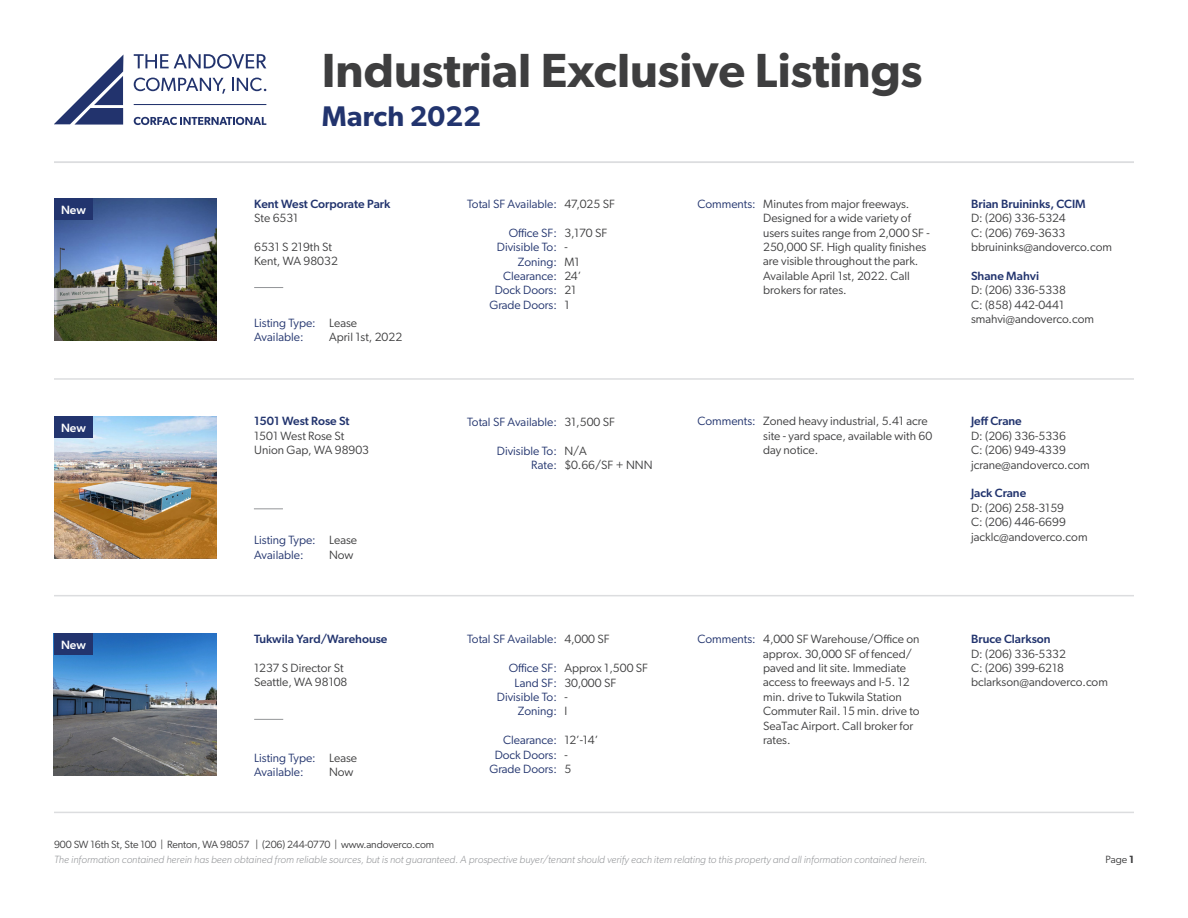
<style>
.page{position:relative;width:1188px;height:918px;background:#fff}
.page>*{position:absolute;margin:0;border:0;box-sizing:border-box;transform-origin:0 0}
.t1{font:600 48px "Gibson";color:#3e3e3f}
.t2{font:600 28.5px "Gibson";color:#22346e}
.t3{font:12px/14.4px "Gibson";color:#3e3e3f}
.t4{font:12px "Gibson";color:#22346e}
.t5{font:500 12px "Gibson";color:#22346e}
.t6{font:500 12px "Gibson";letter-spacing:-.005em;color:#fff}
.t7{font:italic 300 10.5px "Gibson";color:#939598}
.t8{font:10.5px "Gibson";letter-spacing:-.01em;color:#3e3e3f}
.s1{font-weight:600}
</style>
<div class="page">
<svg style="left:54px;top:55px;width:69px;height:70px"></svg>
<svg style="left:134px;top:54px;width:132px;height:15px"></svg>
<hr style="left:134px;top:104px;width:132px;height:1px;background:#22336d">
<svg style="left:134px;top:117px;width:132px;height:8px"></svg>
<svg style="left:134px;top:78px;width:91px;height:16px"></svg>
<svg style="left:232px;top:78px;width:34px;height:13px"></svg>
<hr style="left:54px;top:162px;width:1080px;height:1px;background:#dcdddf">
<hr style="left:54px;top:378px;width:1080px;height:2px;background:#dcdddf">
<hr style="left:54px;top:595px;width:1080px;height:1px;background:#dcdddf">
<hr style="left:54px;top:812px;width:1080px;height:1px;background:#dcdddf">
<img style="left:54px;top:198px;width:162px;height:143px">
<svg style="left:254px;top:287px;width:29px;height:1px"></svg>
<div style="left:54px;top:198px;width:39px;height:22px;background:#22346e"></div>
<img style="left:54px;top:416px;width:162px;height:143px">
<svg style="left:254px;top:508px;width:29px;height:1px"></svg>
<div style="left:54px;top:417px;width:39px;height:21px;background:#22346e"></div>
<img style="left:54px;top:634px;width:162px;height:142px">
<svg style="left:254px;top:719px;width:29px;height:1px"></svg>
<div style="left:54px;top:634px;width:39px;height:21px;background:#22346e"></div>
<p class="t6" style="left:61px;top:203px;width:26px">New</p>
<p class="t6" style="left:61px;top:421px;width:26px">New</p>
<p class="t6" style="left:61px;top:638px;width:26px">New</p>
<h1 class="t1" style="left:322px;top:42px;width:602px">Industrial Exclusive Listings</h1>
<h2 class="t2" style="left:322px;top:100px;width:161px">March 2022</h2>
<p class="t5" style="left:254px;top:196px;width:138px">Kent West Corporate Park</p>
<p class="t3" style="left:254px;top:211px;width:46px">Ste 6531</p>
<p class="t3" style="left:254px;top:239px;width:79px">6531 S 219th St</p>
<p class="t3" style="left:254px;top:254px;width:85px">Kent, WA 98032</p>
<p class="t4" style="left:254px;top:315px;width:63px">Listing Type:</p>
<p class="t4" style="left:254px;top:330px;width:51px">Available:</p>
<p class="t3" style="left:329px;top:315px;width:30px">Lease</p>
<p class="t3" style="left:329px;top:329px;width:75px">April 1st, 2022</p>
<p class="t5" style="left:254px;top:414px;width:97px">1501 West Rose St</p>
<p class="t3" style="left:254px;top:428px;width:92px">1501 West Rose St</p>
<p class="t3" style="left:254px;top:443px;width:117px">Union Gap, WA 98903</p>
<p class="t4" style="left:254px;top:533px;width:63px">Listing Type:</p>
<p class="t4" style="left:254px;top:547px;width:51px">Available:</p>
<p class="t3" style="left:329px;top:533px;width:30px">Lease</p>
<p class="t3" style="left:329px;top:547px;width:26px">Now</p>
<p class="t5" style="left:254px;top:632px;width:135px">Tukwila Yard/Warehouse</p>
<p class="t3" style="left:254px;top:660px;width:91px">1237 S Director St</p>
<p class="t3" style="left:254px;top:675px;width:95px">Seattle, WA 98108</p>
<p class="t4" style="left:254px;top:751px;width:63px">Listing Type:</p>
<p class="t4" style="left:254px;top:765px;width:51px">Available:</p>
<p class="t3" style="left:329px;top:750px;width:30px">Lease</p>
<p class="t3" style="left:329px;top:765px;width:26px">Now</p>
<p class="t4" style="left:467px;top:197px;width:91px">Total SF Available:</p>
<p class="t4" style="left:509px;top:225px;width:50px">Office SF:</p>
<p class="t4" style="left:497px;top:240px;width:62px">Divisible To:</p>
<p class="t4" style="left:518px;top:254px;width:41px">Zoning:</p>
<p class="t4" style="left:503px;top:269px;width:55px">Clearance:</p>
<p class="t4" style="left:495px;top:283px;width:64px">Dock Doors:</p>
<p class="t4" style="left:489px;top:297px;width:69px">Grade Doors:</p>
<p class="t3" style="left:564px;top:196px;width:52px">47,025 SF</p>
<p class="t3" style="left:564px;top:225px;width:44px">3,170 SF</p>
<p class="t3" style="left:564px;top:240px;width:5px">-</p>
<p class="t3" style="left:564px;top:254px;width:17px">M1</p>
<p class="t3" style="left:564px;top:268px;width:19px">24’</p>
<p class="t3" style="left:564px;top:283px;width:13px">21</p>
<p class="t3" style="left:564px;top:297px;width:7px">1</p>
<p class="t4" style="left:467px;top:414px;width:91px">Total SF Available:</p>
<p class="t4" style="left:497px;top:443px;width:62px">Divisible To:</p>
<p class="t4" style="left:531px;top:458px;width:27px">Rate:</p>
<p class="t3" style="left:564px;top:414px;width:52px">31,500 SF</p>
<p class="t3" style="left:564px;top:443px;width:24px">N/A</p>
<p class="t3" style="left:564px;top:457px;width:90px">$0.66/SF + NNN</p>
<p class="t4" style="left:467px;top:632px;width:91px">Total SF Available:</p>
<p class="t4" style="left:509px;top:661px;width:50px">Office SF:</p>
<p class="t4" style="left:515px;top:675px;width:44px">Land SF:</p>
<p class="t4" style="left:497px;top:690px;width:62px">Divisible To:</p>
<p class="t4" style="left:518px;top:704px;width:41px">Zoning:</p>
<p class="t4" style="left:503px;top:733px;width:55px">Clearance:</p>
<p class="t4" style="left:495px;top:747px;width:64px">Dock Doors:</p>
<p class="t4" style="left:489px;top:762px;width:69px">Grade Doors:</p>
<p class="t3" style="left:564px;top:632px;width:47px">4,000 SF</p>
<p class="t3" style="left:564px;top:661px;width:85px">Approx 1,500 SF</p>
<p class="t3" style="left:564px;top:675px;width:53px">30,000 SF</p>
<p class="t3" style="left:564px;top:690px;width:5px">-</p>
<p class="t3" style="left:564px;top:704px;width:4px">I</p>
<p class="t3" style="left:564px;top:733px;width:36px">12’-14’</p>
<p class="t3" style="left:564px;top:747px;width:5px">-</p>
<p class="t3" style="left:564px;top:762px;width:8px">5</p>
<p class="t4" style="left:698px;top:196px;width:60px">Comments:</p>
<p class="t3" style="left:763px;top:196px;width:168px">Minutes from major freeways.<br>Designed for a wide variety of users suites range from 2,000 SF -<br>250,000 SF. High quality finishes are visible throughout the park.<br>Available April 1st, 2022. Call brokers for rates.</p>
<p class="t5" style="left:971px;top:196px;width:116px">Brian Bruininks, CCIM</p>
<p class="t3" style="left:971px;top:211px;width:96px">D: (206) 336-5324</p>
<p class="t3" style="left:971px;top:225px;width:96px">C: (206) 769-3633</p>
<p class="t3" style="left:971px;top:239px;width:143px">bbruininks@andoverco.com</p>
<p class="t5" style="left:971px;top:268px;width:70px">Shane Mahvi</p>
<p class="t3" style="left:971px;top:283px;width:96px">D: (206) 336-5338</p>
<p class="t3" style="left:971px;top:297px;width:95px">C: (858) 442-0441</p>
<p class="t3" style="left:971px;top:311px;width:125px">smahvi@andoverco.com</p>
<p class="t4" style="left:698px;top:414px;width:60px">Comments:</p>
<p class="t3" style="left:763px;top:414px;width:171px">Zoned heavy industrial, 5.41 acre site - yard space, available with 60 day notice.</p>
<p class="t5" style="left:971px;top:414px;width:52px">Jeff Crane</p>
<p class="t3" style="left:971px;top:428px;width:96px">D: (206) 336-5336</p>
<p class="t3" style="left:971px;top:443px;width:96px">C: (206) 949-4339</p>
<p class="t3" style="left:971px;top:457px;width:120px">jcrane@andoverco.com</p>
<p class="t5" style="left:971px;top:486px;width:57px">Jack Crane</p>
<p class="t3" style="left:971px;top:500px;width:95px">D: (206) 258-3159</p>
<p class="t3" style="left:971px;top:515px;width:96px">C: (206) 446-6699</p>
<p class="t3" style="left:971px;top:529px;width:118px">jacklc@andoverco.com</p>
<p class="t4" style="left:698px;top:632px;width:60px">Comments:</p>
<p class="t3" style="left:763px;top:632px;width:158px">4,000 SF Warehouse/Office on approx. 30,000 SF of fenced/ paved and lit site. Immediate access to freeways and I-5. 12 min. drive to Tukwila Station<br>Commuter Rail. 15 min. drive to<br>SeaTac Airport. Call broker for rates.</p>
<p class="t5" style="left:971px;top:632px;width:81px">Bruce Clarkson</p>
<p class="t3" style="left:971px;top:646px;width:96px">D: (206) 336-5332</p>
<p class="t3" style="left:971px;top:660px;width:95px">C: (206) 399-6218</p>
<p class="t3" style="left:971px;top:675px;width:138px">bclarkson@andoverco.com</p>
<p class="t8" style="left:54px;top:838px;width:382px">900 SW 16th St, Ste 100 | Renton, WA 98057 | (206) 244-0770 | www.andoverco.com</p>
<p class="t7" style="left:54px;top:853px;width:875px">The information contained herein has been obtained from reliable sources, but is not guaranteed. A prospective buyer/tenant should verify each item relating to this property and all information contained herein.</p>
<p class="t8" style="left:1106px;top:853px;width:30px">Page <span class="s1">1</span></p>
</div>
